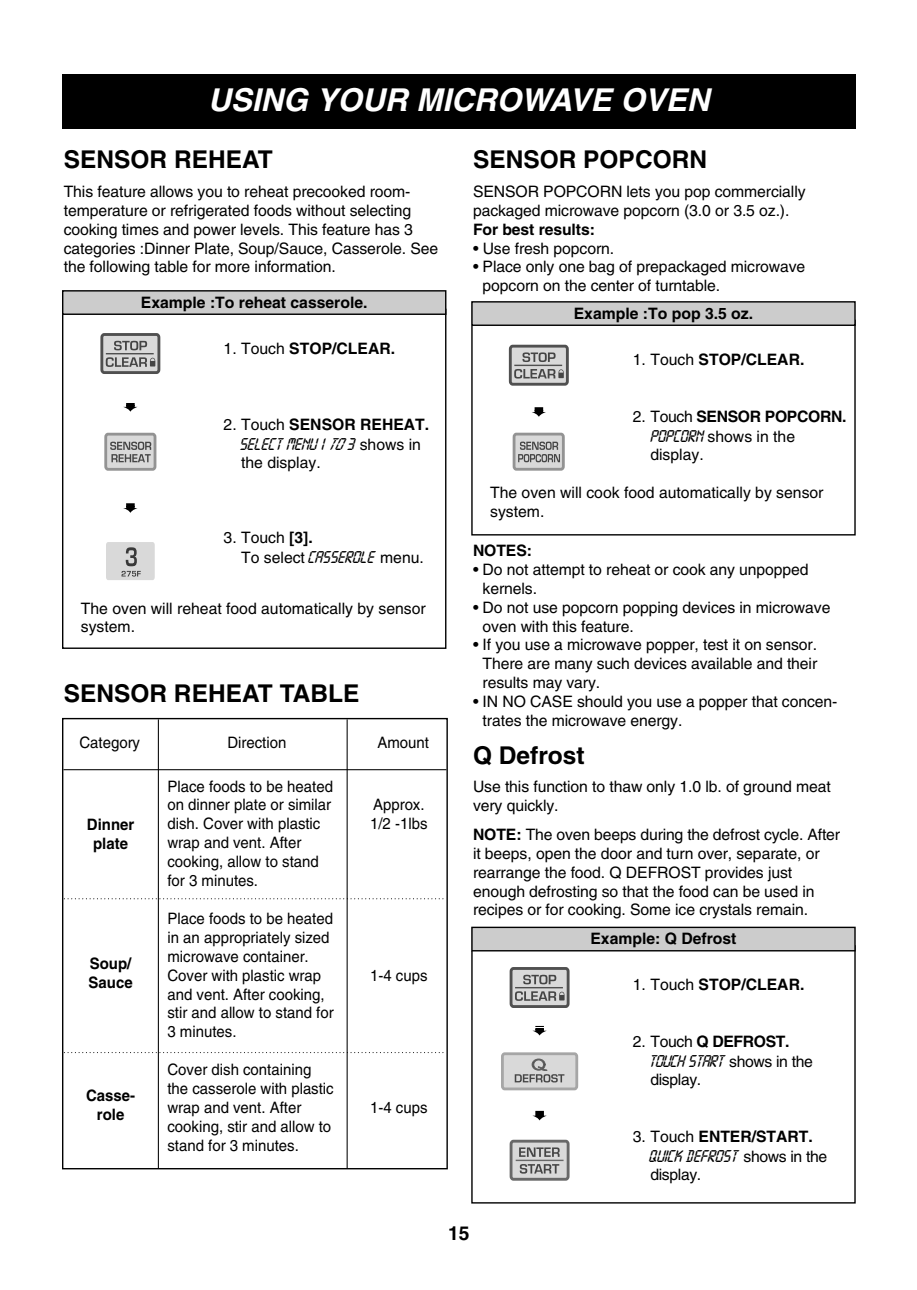
<style>
.page{position:relative;width:917px;height:1290px;background:#fff}
.page>*{position:absolute;margin:0;border:0;box-sizing:border-box;transform-origin:0 0}
.t1{font:italic 700 31.5px "Helvetica";color:#fff}
.t2{font:700 24.5px "Helvetica";color:#000}
.t3{font:700 19.25px "Helvetica";color:#000}
.t4{font:15.75px/18.9px "Helvetica";letter-spacing:-.005em;color:#000}
.t5{font:15.75px/18.9px "Helvetica";letter-spacing:-.005em;color:#000;scale:.95 1}
.t6{font:700 15.75px "Helvetica";color:#000}
.t7{font:15.75px "Digital";color:#000}
.t8{font:700 15.75px/18.9px "Helvetica";color:#000;text-align:center;scale:.95 1}
.t9{font:15.75px "Digital";letter-spacing:-.02em;color:#000}
.t10{font:700 15.75px "Helvetica";letter-spacing:-.02em;color:#000}
.s1{font-weight:400}
.s2{font-style:italic}
.s3{font-family:"Helvetica"}
.s4{font-weight:700}
.s5{font-family:"Digital"}
.s6{font-family:"Digital";font-style:italic}
</style>
<div class="page">
<div style="left:62px;top:74px;width:794px;height:55px;background:#000"></div>
<div style="left:509px;top:345px;width:60px;height:41px;background:#d9d9d9;border:3px solid #505050;border-radius:3px"></div>
<svg style="left:522px;top:352px;width:34px;height:10px"></svg>
<svg style="left:514px;top:369px;width:50px;height:10px"></svg>
<hr style="left:514px;top:365px;width:48px;height:1px;background:#505050">
<svg style="left:532px;top:411px;width:14px;height:6px"></svg>
<svg style="left:534px;top:407px;width:10px;height:3px"></svg>
<div style="left:513px;top:433px;width:52px;height:38px;background:#d9d9d9;border:3px solid #939393;border-radius:3px"></div>
<svg style="left:518px;top:442px;width:42px;height:20px"></svg>
<div style="left:472px;top:302px;width:383px;height:23px;background:#ccc"></div>
<div style="left:471px;top:301px;width:385px;height:25px;border:1px solid #000"></div>
<div style="left:104px;top:433px;width:52px;height:38px;background:#d9d9d9;border:3px solid #939393;border-radius:3px"></div>
<svg style="left:110px;top:442px;width:41px;height:20px"></svg>
<svg style="left:106px;top:542px;width:49px;height:38px;background:#cbcbcb"></svg>
<div style="left:100px;top:333px;width:60px;height:41px;background:#d9d9d9;border:3px solid #505050;border-radius:3px"></div>
<svg style="left:114px;top:341px;width:33px;height:9px"></svg>
<svg style="left:106px;top:357px;width:49px;height:10px"></svg>
<hr style="left:106px;top:353px;width:48px;height:1px;background:#505050">
<svg style="left:123px;top:406px;width:15px;height:6px"></svg>
<svg style="left:126px;top:403px;width:9px;height:2px"></svg>
<svg style="left:123px;top:507px;width:15px;height:6px"></svg>
<svg style="left:126px;top:503px;width:9px;height:3px"></svg>
<div style="left:63px;top:291px;width:383px;height:23px;background:#ccc"></div>
<div style="left:62px;top:290px;width:384px;height:25px;border:1px solid #000"></div>
<hr style="left:63px;top:769px;width:383px;height:1px;background:#000">
<svg style="left:64px;top:898px;width:380px;height:1px"></svg>
<svg style="left:64px;top:1052px;width:380px;height:1px"></svg>
<hr style="left:158px;top:719px;width:1px;height:449px;background:#000">
<hr style="left:347px;top:719px;width:1px;height:449px;background:#000">
<div style="left:510px;top:967px;width:60px;height:41px;background:#d9d9d9;border:3px solid #505050;border-radius:3px"></div>
<svg style="left:523px;top:975px;width:33px;height:9px"></svg>
<svg style="left:515px;top:991px;width:50px;height:10px"></svg>
<hr style="left:515px;top:987px;width:48px;height:1px;background:#505050">
<svg style="left:532px;top:1029px;width:15px;height:6px"></svg>
<svg style="left:535px;top:1026px;width:9px;height:3px"></svg>
<svg style="left:532px;top:1114px;width:15px;height:6px"></svg>
<svg style="left:535px;top:1111px;width:9px;height:3px"></svg>
<div style="left:501px;top:1052px;width:77px;height:38px;background:#d9d9d9;border:3px solid #a6a6a6;border-radius:3px"></div>
<svg style="left:515px;top:1058px;width:49px;height:24px"></svg>
<div style="left:510px;top:1140px;width:60px;height:40px;background:#d9d9d9;border:3px solid #686868;border-radius:3px"></div>
<svg style="left:519px;top:1147px;width:41px;height:10px"></svg>
<svg style="left:520px;top:1164px;width:39px;height:9px"></svg>
<hr style="left:516px;top:1159px;width:48px;height:2px;background:#686868">
<div style="left:472px;top:927px;width:383px;height:24px;background:#ccc"></div>
<div style="left:471px;top:927px;width:385px;height:24px;border:1px solid #000"></div>
<h1 class="t1" style="left:208px;top:88px;width:503px">USING YOUR MICROWAVE OVEN</h1>
<h2 class="t2" style="left:64px;top:151px;width:211px">SENSOR REHEAT</h2>
<p class="t4" style="left:64px;top:183px;width:376px">This feature allows you to reheat precooked room&shy;temperature or refrigerated foods without selecting cooking times and power levels. This feature has 3 categories :Dinner Plate, Soup/Sauce, Casserole. See the following table for more information.</p>
<p class="t6" style="left:141px;top:296px;width:228px">Example :To reheat casserole.</p>
<p class="t6" style="left:224px;top:343px;width:173px"><span class="s1">1. Touch</span> STOP/CLEAR.</p>
<h2 class="t2" style="left:473px;top:151px;width:236px">SENSOR POPCORN</h2>
<p class="t4" style="left:473px;top:183px;width:334px">SENSOR POPCORN lets you pop commercially packaged microwave popcorn (3.0 or 3.5 oz.).</p>
<p class="t6" style="left:473px;top:223px;width:123px">For best results:</p>
<p class="t4" style="left:473px;top:240px;width:143px">• Use fresh popcorn.</p>
<p class="t4" style="left:483px;top:259px;width:324px;text-indent:-10px">• Place only one bag of prepackaged microwave popcorn on the center of turntable.</p>
<p class="t6" style="left:574px;top:307px;width:181px">Example :To pop 3.5 oz.</p>
<p class="t6" style="left:633px;top:354px;width:173px"><span class="s1">1. Touch</span> STOP/CLEAR.</p>
<p class="t6" style="left:224px;top:418px;width:207px"><span class="s1">2. Touch</span> SENSOR REHEAT.</p>
<p class="t7" style="left:241px;top:435px;width:181px">SELECT MENU 1 <span class="s2">to</span> 3 <span class="s3">shows in</span></p>
<p class="t4" style="left:241px;top:454px;width:81px">the display.</p>
<p class="t4" style="left:241px;top:529px;width:184px;line-height:19.9px;text-indent:-17px">3. Touch <span class="s4">[3].<br></span>To select <span class="s5">CASSEROLE</span> menu.</p>
<p class="t4" style="left:81px;top:600px;width:346px">The oven will reheat food automatically by sensor system.</p>
<h2 class="t2" style="left:64px;top:684px;width:297px">SENSOR REHEAT TABLE</h2>
<p class="t5" style="left:79px;top:735px;width:65px">Category</p>
<p class="t5" style="left:227px;top:735px;width:64px">Direction</p>
<p class="t5" style="left:377px;top:735px;width:56px">Amount</p>
<p class="t8" style="left:87px;top:816px;width:51px">Dinner plate</p>
<p class="t8" style="left:89px;top:955px;width:48px;text-align:left">Soup/<br>Sauce</p>
<p class="t8" style="left:86px;top:1088px;width:53px">Casse&shy;role</p>
<p class="t5" style="left:167px;top:778px;width:176px">Place foods to be heated on dinner plate or similar dish. Cover with plastic wrap and vent. After cooking, allow to stand for 3 minutes.</p>
<p class="t5" style="left:167px;top:910px;width:177px">Place foods to be heated in an appropriately sized microwave container.<br>Cover with plastic wrap and vent. After cooking, stir and allow to stand for<br>3 minutes.</p>
<p class="t5" style="left:167px;top:1061px;width:177px">Cover dish containing the casserole with plastic wrap and vent. After cooking, stir and allow to stand for 3 minutes.</p>
<p class="t5" style="left:370px;top:797px;width:62px">Approx.<br>1/2 -1lbs</p>
<p class="t5" style="left:370px;top:967px;width:62px">1-4 cups</p>
<p class="t5" style="left:370px;top:1099px;width:62px">1-4 cups</p>
<p class="t4" style="left:650px;top:408px;width:198px;line-height:19.9px;text-indent:-18px">2. Touch <span class="s4">SENSOR POPCORN.<br></span><span class="s6">POPCORN</span> shows in the</p>
<p class="t4" style="left:650px;top:446px;width:55px">display.</p>
<p class="t4" style="left:490px;top:484px;width:335px">The oven will cook food automatically by sensor system.</p>
<p class="t6" style="left:473px;top:545px;width:61px">NOTES:</p>
<p class="t4" style="left:483px;top:561px;width:328px;text-indent:-10px">• Do not attempt to reheat or cook any unpopped kernels.</p>
<p class="t4" style="left:483px;top:599px;width:349px;text-indent:-10px">• Do not use popcorn popping devices in microwave oven with this feature.</p>
<p class="t4" style="left:483px;top:637px;width:336px;text-align:justify;text-indent:-10px">• If you use a microwave popper, test it on sensor.<br>There are many such devices available and their results may vary.</p>
<p class="t4" style="left:483px;top:694px;width:356px;text-indent:-10px">• IN NO CASE should you use a popper that concen&shy;trates the microwave energy.</p>
<h2 class="t2" style="left:473px;top:746px;width:113px">Q Defrost</h2>
<p class="t4" style="left:473px;top:778px;width:359px">Use this function to thaw only 1.0 lb. of ground meat very quickly.</p>
<p class="t4" style="left:473px;top:826px;width:369px"><span class="s4">NOTE:</span> The oven beeps during the defrost cycle. After it beeps, open the door and turn over, separate, or rearrange the food. Q DEFROST provides just enough defrosting so that the food can be used in recipes or for cooking. Some ice crystals remain.</p>
<p class="t6" style="left:590px;top:933px;width:148px">Example: Q Defrost</p>
<p class="t6" style="left:633px;top:979px;width:173px"><span class="s1">1. Touch</span> STOP/CLEAR.</p>
<p class="t10" style="left:633px;top:1036px;width:158px"><span class="s1">2. Touch</span> Q DEFROST.</p>
<p class="t9" style="left:650px;top:1052px;width:164px">TOUCH START <span class="s3">shows in the</span></p>
<p class="t4" style="left:650px;top:1072px;width:52px">display.</p>
<p class="t3" style="left:448px;top:1225px;width:23px">15</p>
<p class="t6" style="left:633px;top:1130px;width:181px"><span class="s1">3. Touch</span> ENTER/START.</p>
<p class="t7" style="left:650px;top:1147px;width:178px">QUICK DEFROST <span class="s3">shows in the</span></p>
<p class="t4" style="left:650px;top:1166px;width:52px">display.</p>
</div>
